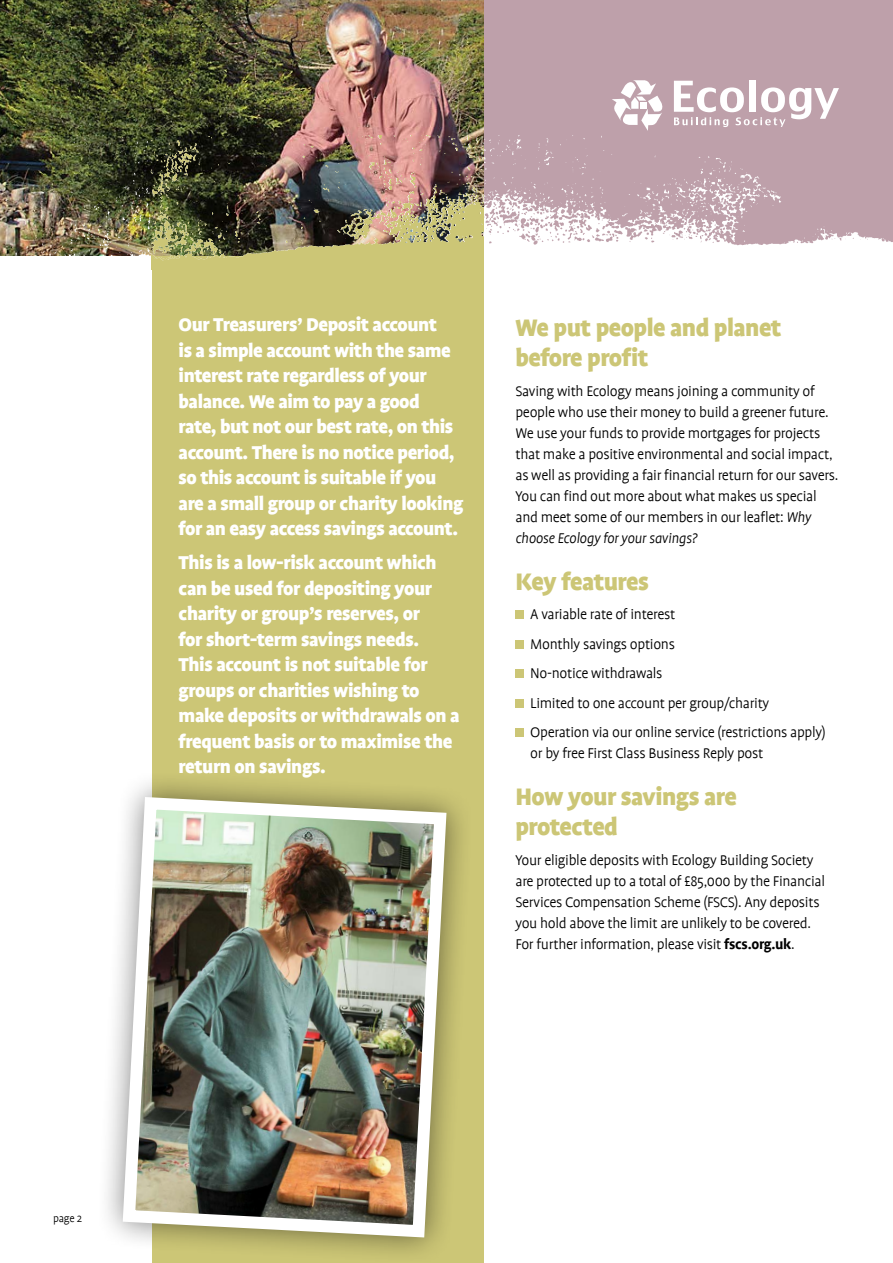
<style>
.page{position:relative;width:893px;height:1263px;background:#fff}
.page>*{position:absolute;margin:0;border:0;box-sizing:border-box;transform-origin:0 0}
.t1{font:900 27px/30px "Profile";letter-spacing:-.02em;color:#ccc676}
.t2{font:900 21px/25.5px "Profile";letter-spacing:-.025em;color:#fff}
.t3{font:300 15.9px/21px "Profile";letter-spacing:-.02em;color:#000}
.t4{font:300 12px "Profile";color:#000}
.s1{font-style:italic}
.s2{font-weight:700}
</style>
<div class="page">
<div style="left:152px;top:220px;width:332px;height:1043px;background:#ccc676"></div>
<div style="left:0;top:0;width:893px;height:255px;background:#bea0aa"></div>
<img style="left:0;top:0;width:484px;height:136px">
<img style="left:0;top:136px;width:893px;height:127px">
<img style="left:152px;top:136px;width:332px;height:127px">
<div style="left:515px;top:610px;width:9px;height:9px;background:#ccc676"></div>
<div style="left:515px;top:640px;width:9px;height:8px;background:#ccc676"></div>
<div style="left:515px;top:669px;width:9px;height:9px;background:#ccc676"></div>
<div style="left:515px;top:699px;width:9px;height:9px;background:#ccc676"></div>
<div style="left:515px;top:728px;width:9px;height:9px;background:#ccc676"></div>
<div style="left:96px;top:770px;width:378px;height:493px;background:#000;opacity:.5"></div>
<img style="left:116px;top:791px;width:337px;height:453px">
<svg style="left:674px;top:81px;width:165px;height:46px"></svg>
<svg style="left:612px;top:80px;width:51px;height:51px"></svg>
<p class="t2" style="left:179px;top:312px;width:286px">Our Treasurers’ Deposit account<br>is a simple account with the same interest rate regardless of your balance. We aim to pay a good<br>rate, but not our best rate, on this account. There is no notice period, so this account is suitable if you are a small group or charity looking for an easy access savings account.</p>
<p class="t2" style="left:179px;top:550px;width:283px">This is a low-risk account which can be used for depositing your charity or group’s reserves, or<br>for short-term savings needs.<br>This account is not suitable for groups or charities wishing to make deposits or withdrawals on a frequent basis or to maximise the return on savings.</p>
<h1 class="t1" style="left:515px;top:312px;width:268px">We put people and planet before profit</h1>
<p class="t3" style="left:515px;top:380px;width:325px">Saving with Ecology means joining a community of people who use their money to build a greener future.<br>We use your funds to provide mortgages for projects that make a positive environmental and social impact, as well as providing a fair financial return for our savers.<br>You can find out more about what makes us special and meet some of our members in our leaflet: <span class="s1">Why choose Ecology for your savings?</span></p>
<h1 class="t1" style="left:515px;top:566px;width:135px">Key features</h1>
<p class="t3" style="left:530px;top:600px;width:297px;line-height:29.5px">A variable rate of interest<br>Monthly savings options<br>No-notice withdrawals<br>Limited to one account per group/charity Operation via our online service (restrictions apply)</p>
<p class="t3" style="left:530px;top:743px;width:235px">or by free First Class Business Reply post</p>
<h1 class="t1" style="left:515px;top:781px;width:223px">How your savings are protected</h1>
<p class="t3" style="left:515px;top:849px;width:311px">Your eligible deposits with Ecology Building Society are protected up to a total of £85,000 by the Financial Services Compensation Scheme (FSCS). Any deposits you hold above the limit are unlikely to be covered.<br>For further information, please visit <span class="s2">fscs.org.uk</span>.</p>
<p class="t4" style="left:53px;top:1212px;width:30px">page 2</p>
</div>
